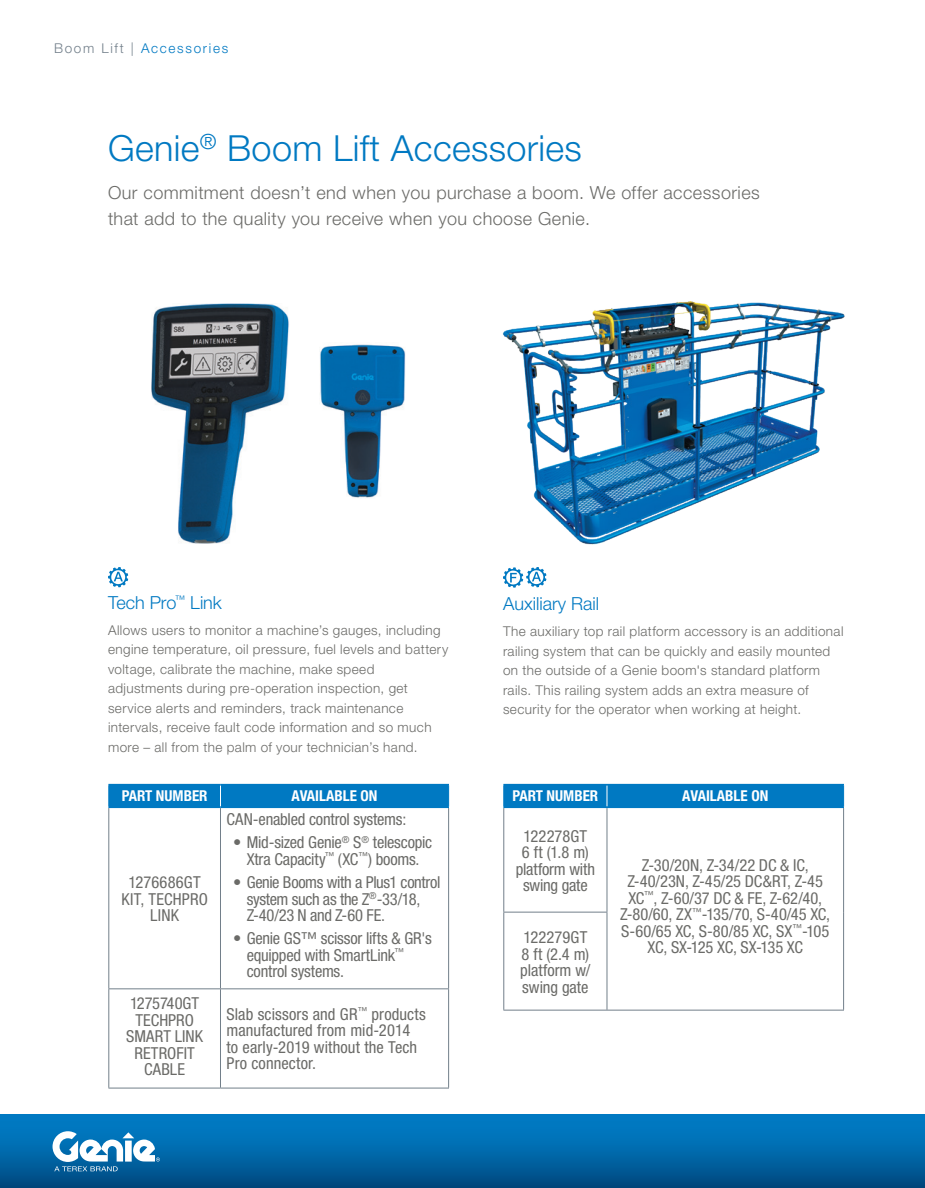
<style>
.page{position:relative;width:925px;height:1188px;background:#fff}
.page>*{position:absolute;margin:0;border:0;box-sizing:border-box;transform-origin:0 0}
.Headline__Bottom_Blu{font:300 36px "Helvetica Neue LT Std";letter-spacing:.01em;color:#0079c2}
.Intro_Copy{font:300 18px/25.5px "Helvetica Neue LT Std";letter-spacing:.025em;color:#6b6b68}
.Subhead{font:300 18px "Helvetica Neue LT Std";color:#0079c2}
.Table_Copy{font:condensed 16.5px/16.5px "Helvetica Neue LT Std";letter-spacing:-.005em;color:#6b6b68;text-align:center}
.Table_Headlines{font:700 condensed 15px "Helvetica Neue LT Std";color:#fff}
.Body_Copy{font:300 13.5px/19.5px "Helvetica Neue LT Std";letter-spacing:.03em;color:#6b6b68}
.Page_Section{font:300 13.5px "Helvetica Neue LT Std";letter-spacing:.125em;color:#0079c2}
.s1{color:#727f8a}
</style>
<div class="page">
<div style="left:0;top:1115px;width:925px;height:73px;background:linear-gradient(to bottom,#0082cd,#004b82)"></div>
<svg style="left:108px;top:567px;width:20px;height:20px"></svg>
<img style="left:151px;top:303px;width:138px;height:241px">
<img style="left:320px;top:344px;width:85px;height:154px">
<svg style="left:503px;top:567px;width:43px;height:21px"></svg>
<img style="left:502px;top:301px;width:343px;height:244px">
<hr style="left:108px;top:808px;width:1px;height:180px;background:#727f8a">
<hr style="left:108px;top:989px;width:1px;height:99px;background:#727f8a">
<hr style="left:108px;top:988px;width:112px;height:1px;background:#727f8a">
<hr style="left:108px;top:1088px;width:112px;height:1px;background:#727f8a">
<hr style="left:220px;top:808px;width:1px;height:180px;background:#727f8a">
<hr style="left:220px;top:989px;width:1px;height:99px;background:#727f8a">
<hr style="left:448px;top:808px;width:1px;height:180px;background:#727f8a">
<hr style="left:448px;top:989px;width:1px;height:99px;background:#727f8a">
<hr style="left:220px;top:988px;width:229px;height:1px;background:#727f8a">
<hr style="left:220px;top:1088px;width:229px;height:1px;background:#727f8a">
<hr style="left:108px;top:784px;width:112px;height:1px;background:#0079c2">
<hr style="left:220px;top:784px;width:229px;height:1px;background:#0079c2">
<div style="left:108px;top:785px;width:341px;height:22px;background:#0079c2"></div>
<hr style="left:108px;top:807px;width:112px;height:1px;background:#0079c2">
<hr style="left:220px;top:807px;width:229px;height:1px;background:#0079c2">
<hr style="left:503px;top:808px;width:1px;height:104px;background:#727f8a">
<hr style="left:606px;top:808px;width:1px;height:104px;background:#727f8a">
<hr style="left:843px;top:808px;width:1px;height:104px;background:#727f8a">
<hr style="left:843px;top:912px;width:1px;height:98px;background:#727f8a">
<hr style="left:503px;top:913px;width:1px;height:97px;background:#727f8a">
<hr style="left:503px;top:912px;width:104px;height:1px;background:#727f8a">
<hr style="left:503px;top:1010px;width:104px;height:1px;background:#727f8a">
<hr style="left:606px;top:913px;width:1px;height:97px;background:#727f8a">
<hr style="left:607px;top:1010px;width:237px;height:1px;background:#727f8a">
<hr style="left:503px;top:784px;width:104px;height:1px;background:#0079c2">
<hr style="left:607px;top:784px;width:237px;height:1px;background:#0079c2">
<div style="left:503px;top:785px;width:341px;height:22px;background:#0079c2"></div>
<hr style="left:503px;top:807px;width:104px;height:1px;background:#0079c2">
<hr style="left:607px;top:807px;width:237px;height:1px;background:#0079c2">
<svg style="left:53px;top:1131px;width:107px;height:40px"></svg>
<p class="Page_Section" style="left:54px;top:40px;width:176px"><span class="s1">Boom Lift |</span> Accessories</p>
<p class="Headline__Bottom_Blu" style="left:108px;top:126px;width:475px">Genie<sup>®</sup> Boom Lift Accessories</p>
<p class="Intro_Copy" style="left:108px;top:179px;width:653px">Our commitment doesn’t end when you purchase a boom. We offer accessories that add to the quality you receive when you choose Genie.</p>
<p class="Subhead" style="left:108px;top:591px;width:115px">Tech Pro<sup>™</sup> Link</p>
<p class="Body_Copy" style="left:108px;top:620px;width:342px">Allows users to monitor a machine’s gauges, including engine temperature, oil pressure, fuel levels and battery voltage, calibrate the machine, make speed adjustments during pre-operation inspection, get service alerts and reminders, track maintenance intervals, receive fault code information and so much more – all from the palm of your technician’s hand.</p>
<p class="Table_Headlines" style="left:122px;top:787px;width:87px">PART NUMBER</p>
<p class="Table_Headlines" style="left:291px;top:787px;width:87px">AVAILABLE ON</p>
<p class="Table_Copy" style="left:121px;top:874px;width:88px">1276686GT<br>KIT, TECHPRO<br>LINK</p>
<p class="Table_Copy" style="left:226px;top:811px;width:181px">CAN-enabled control systems:</p>
<p class="Table_Copy" style="left:233px;top:834px;width:201px">• Mid-sized Genie<sup>®</sup> S<sup>®</sup> telescopic<br>Xtra Capacity<sup>™</sup> (XC<sup>™</sup>) booms.</p>
<p class="Table_Copy" style="left:247px;top:874px;width:195px;text-align:left;text-indent:-14px">• Genie Booms with a Plus1 control system such as the Z<sup>®</sup>-33/18,<br>Z-40/23 N and Z-60 FE.</p>
<p class="Table_Copy" style="left:247px;top:930px;width:187px;text-align:left;text-indent:-14px">• Genie GS™ scissor lifts &amp; GR's equipped with SmartLink<sup>™ </sup>control systems.</p>
<p class="Table_Copy" style="left:126px;top:995px;width:78px">1275740GT<br>TECHPRO<br>SMART LINK<br>RETROFIT<br>CABLE</p>
<p class="Table_Copy" style="left:226px;top:1005px;width:201px;text-align:left">Slab scissors and GR<sup>™</sup> products manufactured from mid-2014 to early-2019 without the Tech<br>Pro connector.</p>
<p class="Subhead" style="left:503px;top:593px;width:98px">Auxiliary Rail</p>
<p class="Body_Copy" style="left:503px;top:621px;width:342px">The auxiliary top rail platform accessory is an additional railing system that can be quickly and easily mounted on the outside of a Genie boom's standard platform rails. This railing system adds an extra measure of security for the operator when working at height.</p>
<p class="Table_Headlines" style="left:512px;top:787px;width:87px">PART NUMBER</p>
<p class="Table_Headlines" style="left:682px;top:787px;width:87px">AVAILABLE ON</p>
<p class="Table_Copy" style="left:516px;top:827px;width:81px">122278GT<br>6 ft (1.8 m) platform with swing gate</p>
<p class="Table_Copy" style="left:620px;top:856px;width:211px">Z-30/20N, Z-34/22 DC &amp; IC,<br>Z-40/23N, Z-45/25 DC&amp;RT, Z-45<br>XC<sup>™</sup>, Z-60/37 DC &amp; FE, Z-62/40,<br>Z-80/60, ZX<sup>™</sup>-135/70, S-40/45 XC,<br>S-60/65 XC, S-80/85 XC, SX<sup>™</sup>-105<br>XC, SX-125 XC, SX-135 XC</p>
<p class="Table_Copy" style="left:520px;top:929px;width:72px;text-align:left">122279GT<br>8 ft (2.4 m) platform w/ swing gate</p>
</div>
